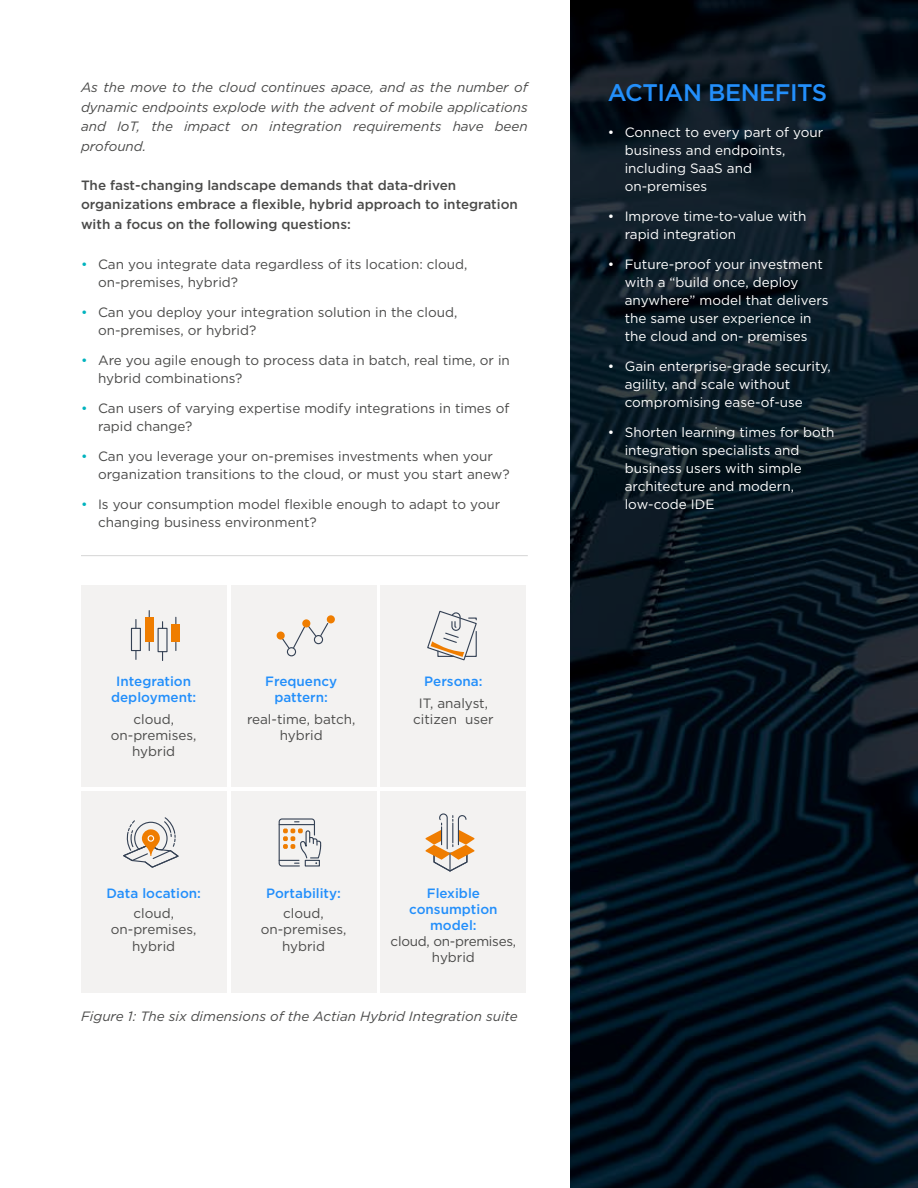
<style>
.page{position:relative;width:918px;height:1188px;background:#fff}
.page>*{position:absolute;margin:0;border:0;box-sizing:border-box;transform-origin:0 0}
.t1{font:500 24px "Gotham";letter-spacing:-.02em;color:#238ffb}
.t2{font:13.5px/16.2px "Gotham";color:#4a4a49}
.t3{font:13.5px/18px "Gotham";color:#fff}
.t4{font:italic 13.5px/19.5px "Gotham";color:#4a4a49;text-align:justify}
.t5{font:500 13.5px/19.5px "Gotham";color:#4a4a49}
.t6{font:500 13.5px/16.2px "Gotham";color:#238ffb;text-align:center}
.t7{font:13.5px/16.2px "Gotham";letter-spacing:-.02em;color:#4a4a49;text-align:center}
.s1{color:#00b3be}
</style>
<div class="page">
<svg style="left:570px;top:26px;width:348px;height:1162px;background:#071520"></svg>
<div style="left:81px;top:585px;width:145px;height:202px;background:#f3f2f1"></div>
<div style="left:231px;top:585px;width:145px;height:202px;background:#f3f2f1"></div>
<div style="left:381px;top:585px;width:145px;height:202px;background:#f3f2f1"></div>
<div style="left:81px;top:792px;width:145px;height:201px;background:#f3f2f1"></div>
<div style="left:231px;top:792px;width:145px;height:201px;background:#f3f2f1"></div>
<div style="left:381px;top:792px;width:145px;height:201px;background:#f3f2f1"></div>
<svg style="left:427px;top:610px;width:50px;height:51px"></svg>
<svg style="left:278px;top:818px;width:44px;height:49px"></svg>
<svg style="left:123px;top:817px;width:56px;height:51px"></svg>
<svg style="left:281px;top:622px;width:48px;height:26px"></svg>
<div style="left:277px;top:632px;width:8px;height:8px;background:#ef7d00;border-radius:50%"></div>
<div style="left:287px;top:647px;width:9px;height:9px;border:1px solid #344154;border-radius:50%"></div>
<div style="left:302px;top:619px;width:8px;height:8px;background:#ef7d00;border-radius:50%"></div>
<div style="left:314px;top:635px;width:9px;height:9px;border:1px solid #344154;border-radius:50%"></div>
<div style="left:327px;top:615px;width:8px;height:8px;background:#ef7d00;border-radius:50%"></div>
<div style="left:131px;top:628px;width:10px;height:23px;border:1px solid #344154"></div>
<div style="left:145px;top:617px;width:9px;height:25px;background:#ef7d00"></div>
<div style="left:171px;top:624px;width:9px;height:18px;background:#ef7d00"></div>
<svg style="left:426px;top:813px;width:48px;height:59px"></svg>
<hr style="left:81px;top:555px;width:447px;height:1px;background:#dadada">
<img style="left:570px;top:0;width:348px;height:26px">
<p class="t4" style="left:81px;top:78px;width:448px">As the move to the cloud continues apace, and as the number of dynamic endpoints explode with the advent of mobile applications and IoT, the impact on integration requirements have been profound.</p>
<p class="t5" style="left:81px;top:175px;width:438px">The fast-changing landscape demands that data-driven organizations embrace a flexible, hybrid approach to integration with a focus on the following questions:</p>
<p class="t2" style="left:98px;top:255px;width:371px;line-height:18px;text-indent:-17px"><span class="s1">•</span> Can you integrate data regardless of its location: cloud, on-premises, hybrid?</p>
<p class="t2" style="left:98px;top:303px;width:361px;line-height:18px;text-indent:-17px"><span class="s1">•</span> Can you deploy your integration solution in the cloud, on-premises, or hybrid?</p>
<p class="t2" style="left:98px;top:351px;width:413px;line-height:18px;text-indent:-17px"><span class="s1">•</span> Are you agile enough to process data in batch, real time, or in hybrid combinations?</p>
<p class="t2" style="left:98px;top:399px;width:413px;line-height:18px;text-indent:-17px"><span class="s1">•</span> Can users of varying expertise modify integrations in times of rapid change?</p>
<p class="t2" style="left:98px;top:447px;width:413px;line-height:18px;text-indent:-17px"><span class="s1">•</span> Can you leverage your on-premises investments when your organization transitions to the cloud, or must you start anew?</p>
<p class="t2" style="left:98px;top:495px;width:404px;line-height:18px;text-indent:-17px"><span class="s1">•</span> Is your consumption model flexible enough to adapt to your changing business environment?</p>
<p class="t6" style="left:111px;top:672px;width:87px">Integration deployment:</p>
<p class="t2" style="left:111px;top:711px;width:87px;text-align:center">cloud, on-premises, hybrid</p>
<p class="t6" style="left:265px;top:672px;width:73px">Frequency pattern:</p>
<p class="t2" style="left:247px;top:711px;width:110px;text-align:center">real-time, batch, hybrid</p>
<p class="t6" style="left:424px;top:672px;width:60px">Persona:</p>
<p class="t2" style="left:413px;top:695px;width:82px;text-align:center">IT, analyst, citizen user</p>
<p class="t6" style="left:106px;top:884px;width:96px">Data location:</p>
<p class="t2" style="left:111px;top:905px;width:87px;text-align:center">cloud, on-premises, hybrid</p>
<p class="t6" style="left:266px;top:884px;width:76px">Portability:</p>
<p class="t2" style="left:261px;top:905px;width:87px;text-align:center">cloud, on-premises, hybrid</p>
<p class="t6" style="left:409px;top:884px;width:90px">Flexible consumption model:</p>
<p class="t7" style="left:391px;top:933px;width:127px">cloud, on-premises, hybrid</p>
<p class="t4" style="left:81px;top:1007px;width:438px">Figure 1: The six dimensions of the Actian Hybrid Integration suite</p>
<h1 class="t1" style="left:608px;top:79px;width:221px">ACTIAN BENEFITS</h1>
<p class="t3" style="left:625px;top:123px;width:200px;text-indent:-17px">• Connect to every part of your business and endpoints, including SaaS and on-premises</p>
<p class="t3" style="left:625px;top:207px;width:183px;text-indent:-17px">• Improve time-to-value with rapid integration</p>
<p class="t3" style="left:625px;top:255px;width:205px;text-indent:-17px">• Future-proof your investment with a “build once, deploy anywhere” model that delivers the same user experience in the cloud and on- premises</p>
<p class="t3" style="left:625px;top:357px;width:207px;text-indent:-17px">• Gain enterprise-grade security, agility, and scale without compromising ease-of-use</p>
<p class="t3" style="left:625px;top:423px;width:211px;text-indent:-17px">• Shorten learning times for both integration specialists and business users with simple architecture and modern, low-code IDE</p>
</div>
